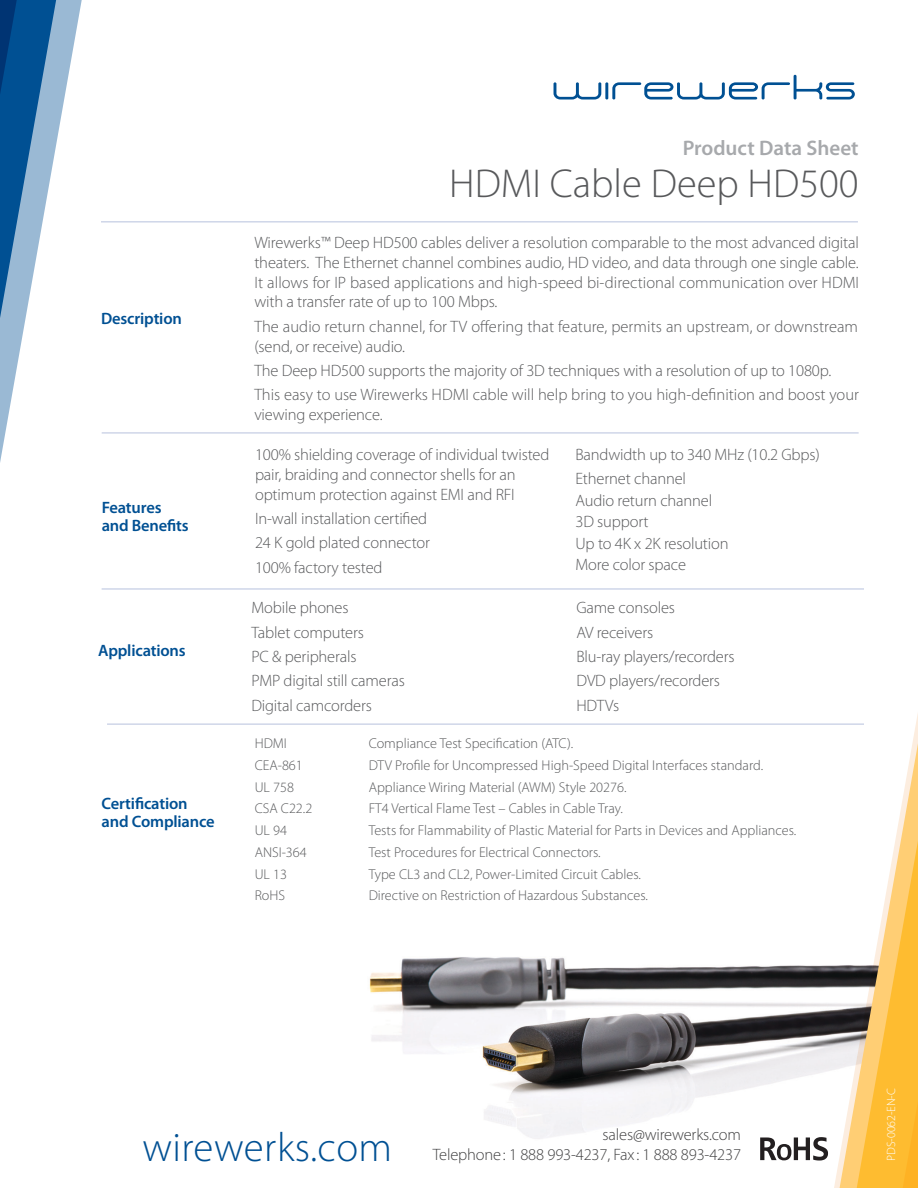
<style>
.page{position:relative;width:918px;height:1188px;background:#fff}
.page>*{position:absolute;margin:0;border:0;box-sizing:border-box;transform-origin:0 0}
.Texte{font:300 41.1px "Myriad Pro";letter-spacing:.01em;color:#005093}
.t1{font:300 40.5px "Myriad Pro";color:#58595b}
.t2{font:600 21px "Myriad Pro";color:#a7a9ac}
.Texte-2{font:300 16.5px/19.8px "Myriad Pro";letter-spacing:-.01em;color:#58595b}
.Sous-titres{font:600 16.5px/18px "Myriad Pro";letter-spacing:-.01em;color:#005093}
.Texte-3{font:300 16.5px "Myriad Pro";letter-spacing:-.01em;color:#414142}
.Texte-4{font:300 14.25px "Myriad Pro";color:#58595b}
.t3{font:300 12px "Myriad Pro";letter-spacing:-.01em;color:#fff}
</style>
<div class="page">
<img style="left:369px;top:957px;width:460px;height:182px">
<svg style="left:829px;top:723px;width:11px;height:465px"></svg>
<svg style="left:840px;top:713px;width:78px;height:475px"></svg>
<svg style="left:554px;top:82px;width:47px;height:18px"></svg>
<hr style="left:605px;top:82px;width:3px;height:18px;background:#005093">
<svg style="left:612px;top:75px;width:243px;height:25px"></svg>
<hr style="left:101px;top:221px;width:757px;height:1px;background:#bfc8e1">
<hr style="left:102px;top:432px;width:757px;height:1px;background:#bfc8e1">
<hr style="left:102px;top:588px;width:762px;height:2px;background:#bfc8e1">
<hr style="left:107px;top:724px;width:757px;height:1px;background:#bfc8e1">
<svg style="left:760px;top:1137px;width:68px;height:24px"></svg>
<svg style="left:56px;top:0;width:26px;height:145px"></svg>
<svg style="left:0;top:0;width:56px;height:463px"></svg>
<p class="Sous-titres" style="left:101px;top:309px;width:82px">Description</p>
<p class="Sous-titres" style="left:102px;top:498px;width:89px">Features and Benefits</p>
<p class="Sous-titres" style="left:98px;top:641px;width:89px">Applications</p>
<p class="Sous-titres" style="left:102px;top:794px;width:115px">Certification and Compliance</p>
<p class="t2" style="left:683px;top:135px;width:177px">Product Data Sheet</p>
<p class="t1" style="left:449px;top:159px;width:411px">HDMI Cable Deep HD500</p>
<p class="Texte-2" style="left:254px;top:232px;width:606px;text-align:justify">Wirewerks™ Deep HD500 cables deliver a resolution comparable to the most advanced digital theaters. The Ethernet channel combines audio, HD video, and data through one single cable.<br>It allows for IP based applications and high-speed bi-directional communication over HDMI with a transfer rate of up to 100 Mbps.</p>
<p class="Texte-2" style="left:254px;top:316px;width:605px">The audio return channel, for TV offering that feature, permits an upstream, or downstream (send, or receive) audio.</p>
<p class="Texte-2" style="left:254px;top:360px;width:578px">The Deep HD500 supports the majority of 3D techniques with a resolution of up to 1080p.</p>
<p class="Texte-2" style="left:254px;top:385px;width:606px">This easy to use Wirewerks HDMI cable will help bring to you high-definition and boost your viewing experience.</p>
<p class="Texte-2" style="left:255px;top:444px;width:296px">100% shielding coverage of individual twisted pair, braiding and connector shells for an optimum protection against EMI and RFI</p>
<p class="Texte-2" style="left:255px;top:508px;width:174px">In-wall installation certified</p>
<p class="Texte-2" style="left:255px;top:533px;width:176px">24 K gold plated connector</p>
<p class="Texte-2" style="left:255px;top:557px;width:129px">100% factory tested</p>
<p class="Texte-2" style="left:251px;top:598px;width:99px">Mobile phones</p>
<p class="Texte-2" style="left:251px;top:622px;width:114px">Tablet computers</p>
<p class="Texte-2" style="left:251px;top:646px;width:107px">PC &amp; peripherals</p>
<p class="Texte-2" style="left:251px;top:671px;width:155px">PMP digital still cameras</p>
<p class="Texte-2" style="left:251px;top:695px;width:122px">Digital camcorders</p>
<p class="Texte-2" style="left:575px;top:444px;width:246px">Bandwidth up to 340 MHz (10.2 Gbps)</p>
<p class="Texte-2" style="left:575px;top:469px;width:112px">Ethernet channel</p>
<p class="Texte-2" style="left:575px;top:490px;width:138px">Audio return channel</p>
<p class="Texte-2" style="left:575px;top:512px;width:75px">3D support</p>
<p class="Texte-2" style="left:575px;top:533px;width:155px">Up to 4K x 2K resolution</p>
<p class="Texte-2" style="left:575px;top:554px;width:112px">More color space</p>
<p class="Texte-2" style="left:576px;top:598px;width:100px">Game consoles</p>
<p class="Texte-2" style="left:576px;top:622px;width:78px">AV receivers</p>
<p class="Texte-2" style="left:576px;top:646px;width:160px">Blu-ray players/recorders</p>
<p class="Texte-2" style="left:576px;top:671px;width:145px">DVD players/recorders</p>
<p class="Texte-2" style="left:576px;top:695px;width:44px">HDTVs</p>
<p class="Texte-4" style="left:255px;top:735px;width:34px">HDMI</p>
<p class="Texte-4" style="left:369px;top:735px;width:206px">Compliance Test Specification (ATC).</p>
<p class="Texte-4" style="left:255px;top:757px;width:50px">CEA-861</p>
<p class="Texte-4" style="left:369px;top:757px;width:396px">DTV Profile for Uncompressed High-Speed Digital Interfaces standard.</p>
<p class="Texte-4" style="left:255px;top:778px;width:41px">UL 758</p>
<p class="Texte-4" style="left:369px;top:778px;width:259px">Appliance Wiring Material (AWM) Style 20276.</p>
<p class="Texte-4" style="left:255px;top:800px;width:59px">CSA C22.2</p>
<p class="Texte-4" style="left:369px;top:800px;width:256px">FT4 Vertical Flame Test – Cables in Cable Tray.</p>
<p class="Texte-4" style="left:255px;top:822px;width:34px">UL 94</p>
<p class="Texte-4" style="left:369px;top:822px;width:429px">Tests for Flammability of Plastic Material for Parts in Devices and Appliances.</p>
<p class="Texte-4" style="left:255px;top:843px;width:54px">ANSI-364</p>
<p class="Texte-4" style="left:369px;top:843px;width:234px">Test Procedures for Electrical Connectors.</p>
<p class="Texte-4" style="left:255px;top:865px;width:34px">UL 13</p>
<p class="Texte-4" style="left:369px;top:865px;width:274px">Type CL3 and CL2, Power-Limited Circuit Cables.</p>
<p class="Texte-4" style="left:255px;top:887px;width:32px">RoHS</p>
<p class="Texte-4" style="left:369px;top:887px;width:281px">Directive on Restriction of Hazardous Substances.</p>
<p class="Texte" style="left:143px;top:1123px;width:251px">wirewerks.com</p>
<p class="Texte-3" style="left:603px;top:1124px;width:140px">sales@wirewerks.com</p>
<p class="Texte-3" style="left:433px;top:1144px;width:310px">Telephone: 1 888 993-4237, Fax: 1 888 893-4237</p>
<p class="t3" style="left:884px;top:1161px;width:74px;rotate:-90deg">PDS-0062-EN-C</p>
</div>
